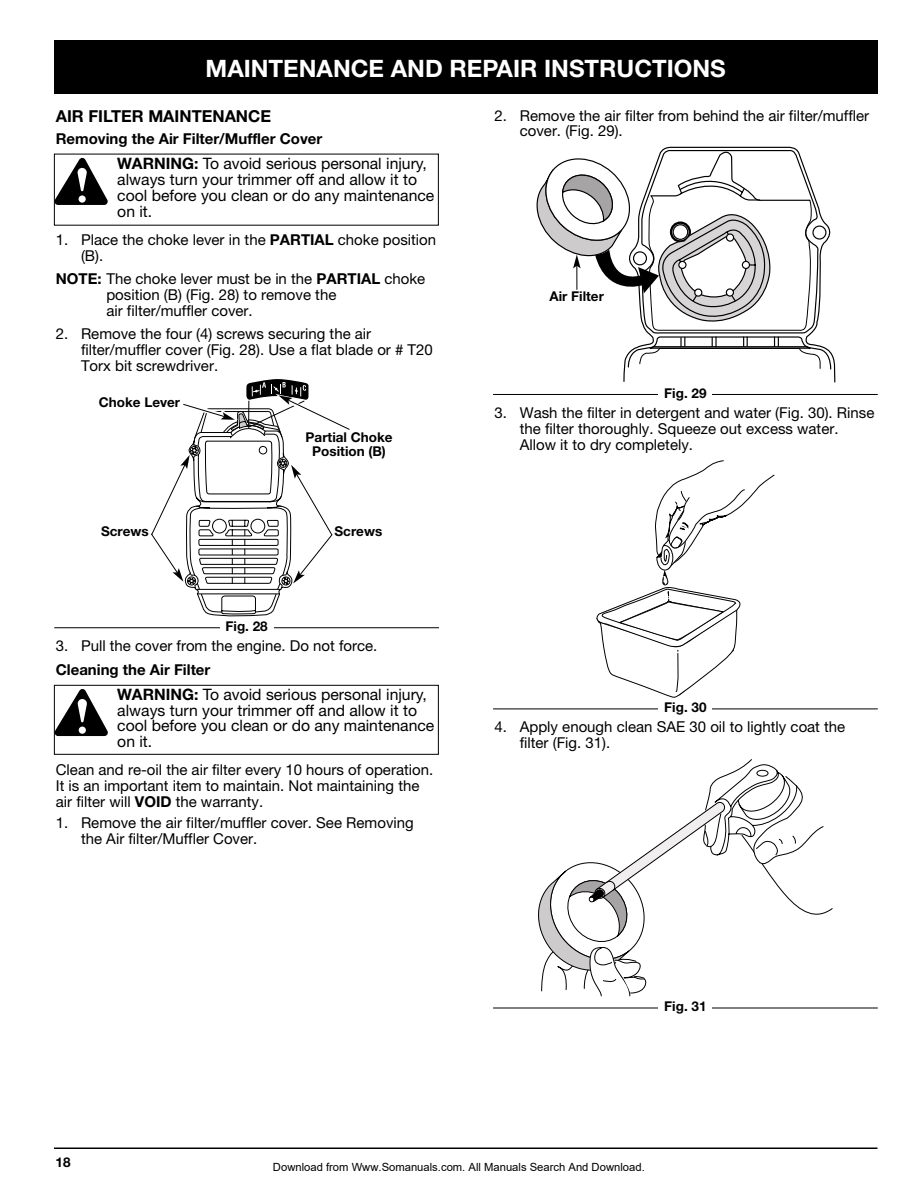
<style>
.page{position:relative;width:918px;height:1188px;background:#fff}
.page>*{position:absolute;margin:0;border:0;box-sizing:border-box;transform-origin:0 0}
.t1{font:700 24px "Helvetica Neue";color:#fff}
.t2{font:700 16.5px "Helvetica Neue";color:#000}
.t3{font:15.75px/15.8px "Helvetica Neue";color:#000}
.t4{font:15px/15.8px "Helvetica Neue";color:#000}
.t5{font:700 15px "Helvetica Neue";color:#000}
.t6{font:700 13.5px/14.2px "Helvetica Neue";color:#000;text-align:center}
.t7{font:11.25px "Arial";color:#000}
.s1{font-weight:700}
</style>
<div class="page">
<div style="left:54px;top:40px;width:824px;height:54px;background:#000"></div>
<hr style="left:54px;top:1148px;width:824px;height:1px;background:#000">
<svg style="left:538px;top:759px;width:295px;height:238px"></svg>
<svg style="left:596px;top:460px;width:179px;height:238px"></svg>
<hr style="left:493px;top:709px;width:385px;height:1px;background:#000">
<div style="left:658px;top:698px;width:54px;height:22px;background:#fff"></div>
<svg style="left:821px;top:215px;width:11px;height:155px"></svg>
<svg style="left:536px;top:146px;width:285px;height:223px"></svg>
<hr style="left:493px;top:394px;width:385px;height:1px;background:#000">
<div style="left:658px;top:384px;width:54px;height:21px;background:#fff"></div>
<hr style="left:493px;top:1008px;width:385px;height:1px;background:#000">
<div style="left:658px;top:997px;width:54px;height:22px;background:#fff"></div>
<svg style="left:54px;top:153px;width:385px;height:602px"></svg>
<h1 class="t1" style="left:206px;top:60px;width:522px">MAINTENANCE AND REPAIR INSTRUCTIONS</h1>
<p class="t2" style="left:56px;top:110px;width:217px">AIR FILTER MAINTENANCE</p>
<p class="t5" style="left:56px;top:133px;width:268px">Removing the Air Filter/Muffler Cover</p>
<p class="t3" style="left:117px;top:157px;width:319px"><span class="s1">WARNING:</span> To avoid serious personal injury, always turn your trimmer off and allow it to cool before you clean or do any maintenance on it.</p>
<p class="t4" style="left:81px;top:233px;width:357px;text-indent:-25px">1. Place the choke lever in the <span class="s1">PARTIAL</span> choke position (B).</p>
<p class="t4" style="left:106px;top:273px;width:320px;text-indent:-51px"><span class="s1">NOTE:</span> The choke lever must be in the <span class="s1">PARTIAL</span> choke position (B) (Fig. 28) to remove the<br>air filter/muffler cover.</p>
<p class="t4" style="left:81px;top:327px;width:353px;text-indent:-25px">2. Remove the four (4) screws securing the air filter/muffler cover (Fig. 28). Use a flat blade or # T20<br>Torx bit screwdriver.</p>
<p class="t6" style="left:99px;top:397px;width:83px">Choke Lever</p>
<p class="t6" style="left:306px;top:431px;width:88px">Partial Choke<br>Position (B)</p>
<p class="t6" style="left:101px;top:525px;width:49px">Screws</p>
<p class="t6" style="left:335px;top:525px;width:49px">Screws</p>
<p class="t6" style="left:226px;top:620px;width:44px">Fig. 28</p>
<p class="t4" style="left:56px;top:639px;width:323px">3. Pull the cover from the engine. Do not force.</p>
<p class="t5" style="left:56px;top:664px;width:156px">Cleaning the Air Filter</p>
<p class="t3" style="left:117px;top:688px;width:319px"><span class="s1">WARNING:</span> To avoid serious personal injury, always turn your trimmer off and allow it to cool before you clean or do any maintenance on it.</p>
<p class="t4" style="left:56px;top:764px;width:379px">Clean and re-oil the air filter every 10 hours of operation.<br>It is an important item to maintain. Not maintaining the air filter will <span class="s1">VOID</span> the warranty.</p>
<p class="t4" style="left:81px;top:816px;width:334px;text-indent:-25px">1. Remove the air filter/muffler cover. See Removing the Air filter/Muffler Cover.</p>
<p class="t4" style="left:520px;top:109px;width:351px;text-indent:-25px">2. Remove the air filter from behind the air filter/muffler cover. (Fig. 29).</p>
<p class="t6" style="left:550px;top:290px;width:56px">Air Filter</p>
<p class="t6" style="left:664px;top:387px;width:44px">Fig. 29</p>
<p class="t4" style="left:520px;top:406px;width:356px;text-indent:-25px">3. Wash the filter in detergent and water (Fig. 30). Rinse the filter thoroughly. Squeeze out excess water.<br>Allow it to dry completely.</p>
<p class="t6" style="left:664px;top:702px;width:44px">Fig. 30</p>
<p class="t4" style="left:520px;top:721px;width:327px;text-indent:-25px">4. Apply enough clean SAE 30 oil to lightly coat the filter (Fig. 31).</p>
<p class="t6" style="left:664px;top:1001px;width:44px">Fig. 31</p>
<p class="t6" style="left:56px;top:1156px;width:17px">18</p>
<p class="t7" style="left:273px;top:1160px;width:373px">Download from Www.Somanuals.com. All Manuals Search And Download.</p>
</div>
